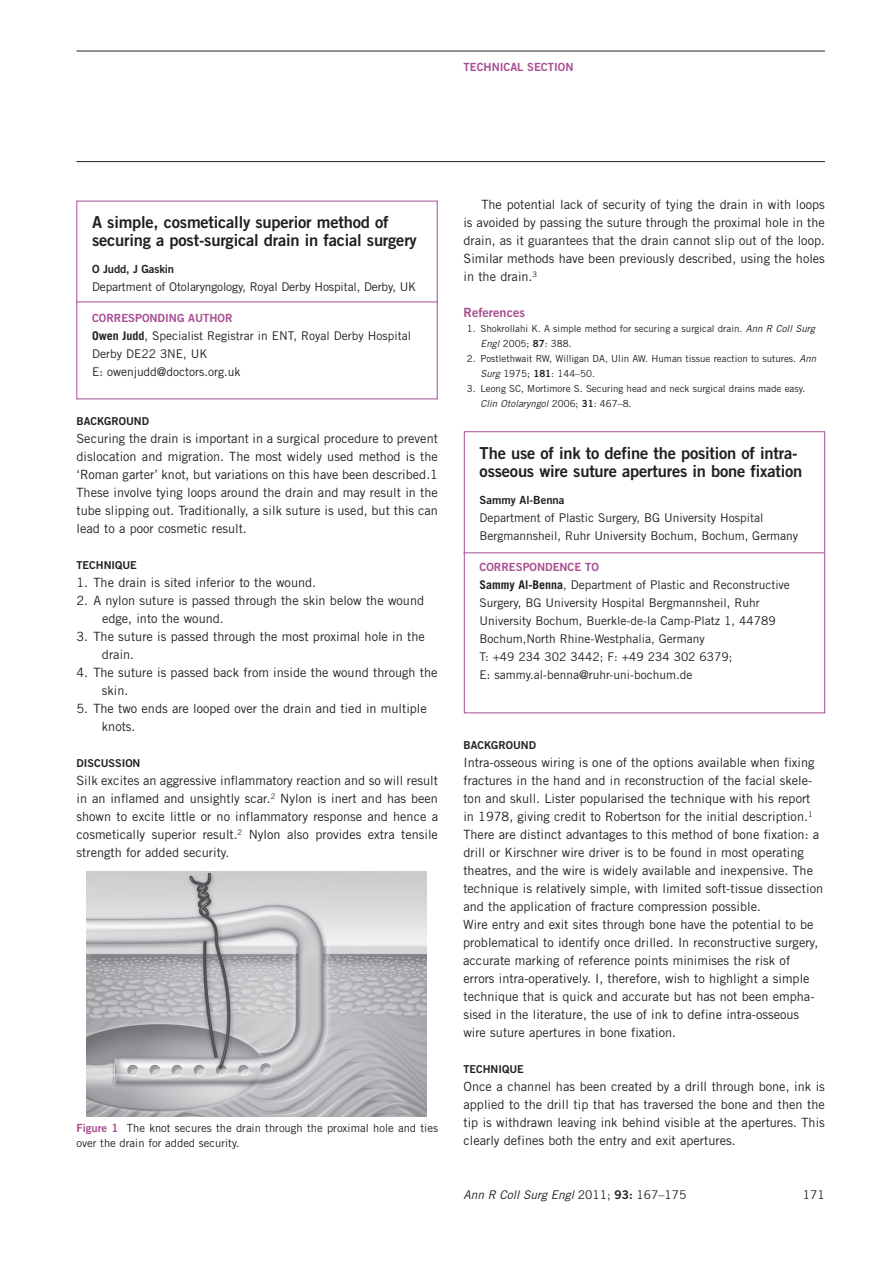
<style>
.page{position:relative;width:893px;height:1263px;background:#fff}
.page>*{position:absolute;margin:0;border:0;box-sizing:border-box;transform-origin:0 0}
.t1{font:16.5px/18px "Trade Gothic Bold Two";letter-spacing:-.015em;color:#231f20}
.t2{font:12.75px/18px "Trade Gothic";color:#231f20}
.t3{font:12.75px "Trade Gothic Bold Two";color:#a84d90}
.t4{font:12px/18px "Trade Gothic";color:#231f20}
.t5{font:italic 12px "Trade Gothic";color:#231f20}
.t6{font:italic 12px "Trade Gothic LT Std";color:#231f20}
.t7{font:12px "Trade Gothic LT Std";color:#231f20}
.t8{font:11.25px/15px "Trade Gothic";color:#231f20}
.t9{font:11.25px "Trade Gothic Bold Two";color:#a84d90}
.t10{font:11.25px "Trade Gothic Bold Two";letter-spacing:-.01em;color:#231f20}
.t11{font:10.8px "Trade Gothic Bold Two";color:#231f20}
.t12{font:9.75px/15px "Trade Gothic";color:#231f20}
.s1{font-weight:700}
.s2{font-family:"Trade Gothic Bold Two";color:#a84d90}
.s3{font-style:italic}
.s4{font-family:"Trade Gothic Bold Two"}
.s5{font-style:normal}
.s6{font-family:"Trade Gothic Bold Two";font-style:normal}
.s7{font-family:"Trade Gothic LT Std Bd 2";font-style:normal}
</style>
<div class="page">
<hr style="left:77px;top:51px;width:748px;height:1px;background:#231f20">
<hr style="left:77px;top:161px;width:748px;height:1px;background:#231f20">
<div style="left:464px;top:431px;width:361px;height:282px;border:1px solid #a84d90"></div>
<hr style="left:77px;top:302px;width:361px;height:1px;background:#a84d90">
<hr style="left:463px;top:552px;width:362px;height:1px;background:#a84d90">
<img style="left:86px;top:872px;width:341px;height:244px">
<p class="t9" style="left:464px;top:60px;width:111px">TECHNICAL SECTION</p>
<p class="t1" style="left:92px;top:213px;width:326px">A simple, cosmetically superior method of securing a post-surgical drain in facial surgery</p>
<p class="t10" style="left:92px;top:262px;width:84px">O Judd, J Gaskin</p>
<p class="t4" style="left:92px;top:278px;width:326px">Department of Otolaryngology, Royal Derby Hospital, Derby, UK</p>
<p class="t9" style="left:92px;top:311px;width:142px">CORRESPONDING AUTHOR</p>
<p class="t4" style="left:92px;top:327px;width:321px"><span class="s1">Owen Judd</span>, Specialist Registrar in ENT, Royal Derby Hospital<br>Derby DE22 3NE, UK<br>E: owenjudd@doctors.org.uk</p>
<p class="t11" style="left:77px;top:414px;width:74px">BACKGROUND</p>
<p class="t2" style="left:77px;top:429px;width:363px;text-align:justify">Securing the drain is important in a surgical procedure to prevent dislocation and migration. The most widely used method is the ‘Roman garter’ knot, but variations on this have been described.1<br>These involve tying loops around the drain and may result in the tube slipping out. Traditionally, a silk suture is used, but this can lead to a poor cosmetic result.</p>
<p class="t11" style="left:77px;top:558px;width:62px">TECHNIQUE</p>
<p class="t2" style="left:77px;top:573px;width:241px">1. The drain is sited inferior to the wound.</p>
<p class="t2" style="left:102px;top:591px;width:324px;text-indent:-26px">2. A nylon suture is passed through the skin below the wound edge, into the wound.</p>
<p class="t2" style="left:102px;top:627px;width:324px;text-indent:-25px">3. The suture is passed through the most proximal hole in the drain.</p>
<p class="t2" style="left:102px;top:663px;width:337px;text-indent:-25px">4. The suture is passed back from inside the wound through the skin.</p>
<p class="t2" style="left:102px;top:699px;width:326px;text-indent:-25px">5. The two ends are looped over the drain and tied in multiple knots.</p>
<p class="t11" style="left:77px;top:756px;width:65px">DISCUSSION</p>
<p class="t2" style="left:77px;top:771px;width:363px;text-align:justify">Silk excites an aggressive inflammatory reaction and so will result in an inflamed and unsightly scar.<sup>2</sup> Nylon is inert and has been shown to excite little or no inflammatory response and hence a cosmetically superior result.<sup>2</sup> Nylon also provides extra tensile strength for added security.</p>
<p class="t8" style="left:77px;top:1120px;width:363px"><span class="s2">Figure 1</span> The knot secures the drain through the proximal hole and ties over the drain for added security.</p>
<p class="t2" style="left:463px;top:195px;width:363px;text-align:justify;text-indent:18px">The potential lack of security of tying the drain in with loops is avoided by passing the suture through the proximal hole in the drain, as it guarantees that the drain cannot slip out of the loop.<br>Similar methods have been previously described, using the holes in the drain.<sup>3</sup></p>
<p class="t3" style="left:463px;top:305px;width:63px">References</p>
<p class="t12" style="left:480px;top:321px;width:336px;text-indent:-14px">1. Shokrollahi K. A simple method for securing a surgical drain. <span class="s3">Ann R Coll Surg<br>Engl</span> 2005; <span class="s4">87</span>: 388.</p>
<p class="t12" style="left:480px;top:351px;width:338px;text-indent:-14px">2. Postlethwait RW, Willigan DA, Ulin AW. Human tissue reaction to sutures. <span class="s3">Ann<br>Surg</span> 1975; <span class="s4">181</span>: 144–50.</p>
<p class="t12" style="left:480px;top:381px;width:326px;text-indent:-14px">3. Leong SC, Mortimore S. Securing head and neck surgical drains made easy.<br><span class="s3">Clin Otolaryngol</span> 2006; <span class="s4">31</span>: 467–8.</p>
<p class="t1" style="left:480px;top:444px;width:324px">The use of ink to define the position of intra&shy;osseous wire suture apertures in bone fixation</p>
<p class="t10" style="left:480px;top:493px;width:86px">Sammy Al-Benna</p>
<p class="t4" style="left:479px;top:508px;width:320px">Department of Plastic Surgery, BG University Hospital<br>Bergmannsheil, Ruhr University Bochum, Bochum, Germany</p>
<p class="t9" style="left:480px;top:560px;width:121px">CORRESPONDENCE TO</p>
<p class="t4" style="left:479px;top:575px;width:312px"><span class="s1">Sammy Al-Benna</span>, Department of Plastic and Reconstructive Surgery, BG University Hospital Bergmannsheil, Ruhr University Bochum, Buerkle-de-la Camp-Platz 1, 44789<br>Bochum,North Rhine-Westphalia, Germany<br>T: +49 234 302 3442; F: +49 234 302 6379;<br>E: sammy.al-benna@ruhr-uni-bochum.de</p>
<p class="t11" style="left:463px;top:738px;width:74px">BACKGROUND</p>
<p class="t2" style="left:463px;top:753px;width:361px">Intra-osseous wiring is one of the options available when fixing fractures in the hand and in reconstruction of the facial skele&shy;ton and skull. Lister popularised the technique with his report in 1978, giving credit to Robertson for the initial description.<sup>1<br></sup>There are distinct advantages to this method of bone fixation: a drill or Kirschner wire driver is to be found in most operating theatres, and the wire is widely available and inexpensive. The technique is relatively simple, with limited soft-tissue dissection and the application of fracture compression possible.<br>Wire entry and exit sites through bone have the potential to be problematical to identify once drilled. In reconstructive surgery, accurate marking of reference points minimises the risk of errors intra-operatively. I, therefore, wish to highlight a simple technique that is quick and accurate but has not been empha&shy;sised in the literature, the use of ink to define intra-osseous wire suture apertures in bone fixation.</p>
<p class="t11" style="left:463px;top:1062px;width:62px">TECHNIQUE</p>
<p class="t2" style="left:463px;top:1077px;width:363px;text-align:justify">Once a channel has been created by a drill through bone, ink is applied to the drill tip that has traversed the bone and then the tip is withdrawn leaving ink behind visible at the apertures. This clearly defines both the entry and exit apertures.</p>
<p class="t5" style="left:463px;top:1183px;width:227px">Ann R Coll Surg Engl <span class="s5">2011;</span> <span class="s6">93</span><span class="s5">: 151–159</span></p>
<p class="t4" style="left:810px;top:1185px;width:16px">55</p>
<p class="t6" style="left:463px;top:1188px;width:224px">Ann R Coll Surg Engl <span class="s5">2011;</span> <span class="s7">93:</span> <span class="s5">167–175</span></p>
<p class="t7" style="left:803px;top:1188px;width:23px">171</p>
</div>
